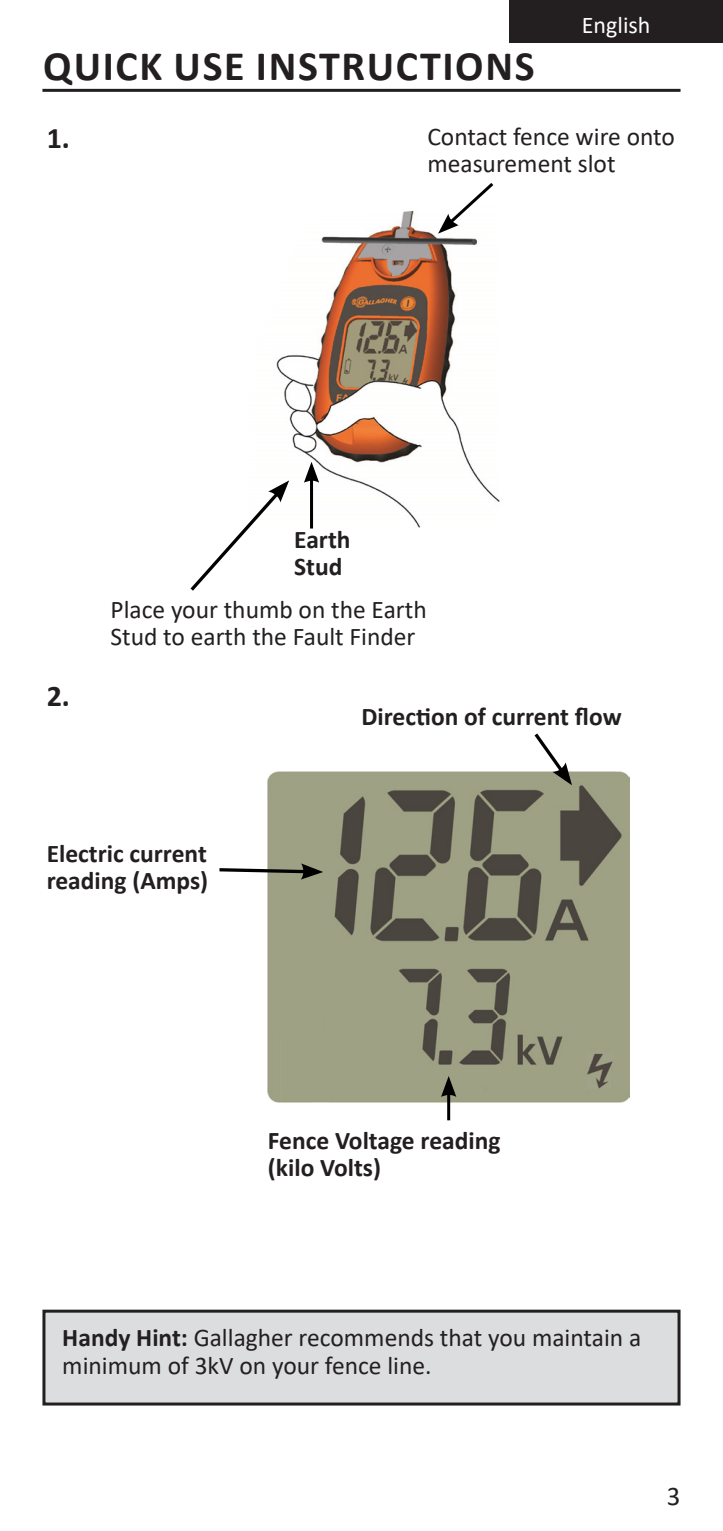
<style>
.page{position:relative;width:723px;height:1531px;background:#fff}
.page>*{position:absolute;margin:0;border:0;box-sizing:border-box;transform-origin:0 0}
.Heading_1{font:700 42px "Calibri";letter-spacing:.04em;color:#231f20}
.Body_Text{font:700 30px "Calibri";color:#231f20}
.t1{font:27px "Calibri";color:#231f20}
.Pic_Text{font:700 25.5px/27px "Calibri";color:#231f20}
.Body_Text-2{font:25.5px/27px "Calibri";color:#231f20}
.List_continue{font:25.5px/28.5px "Calibri";color:#231f20}
.t2{font:24px "Calibri";color:#fff}
.s1{font-weight:700}
</style>
<div class="page">
<hr style="left:42px;top:89px;width:638px;height:3px;background:#231f20">
<img style="left:276px;top:211px;width:224px;height:317px">
<hr style="left:310px;top:478px;width:3px;height:50px;background:#000">
<svg style="left:304px;top:462px;width:15px;height:21px"></svg>
<svg style="left:438px;top:183px;width:58px;height:51px"></svg>
<svg style="left:190px;top:480px;width:99px;height:111px"></svg>
<img style="left:268px;top:772px;width:361px;height:330px">
<svg style="left:219px;top:863px;width:104px;height:16px"></svg>
<svg style="left:531px;top:733px;width:41px;height:52px"></svg>
<hr style="left:447px;top:1092px;width:3px;height:28px;background:#000">
<svg style="left:441px;top:1076px;width:15px;height:21px"></svg>
<div style="left:44px;top:1311px;width:635px;height:93px;background:#dcdddf"></div>
<div style="left:42px;top:1309px;width:638px;height:96px;border:3px solid #231f20"></div>
<div style="left:509px;top:0;width:214px;height:42px;background:#231f20"></div>
<p class="Heading_1" style="left:43px;top:37px;width:493px">QUICK USE INSTRUCTIONS</p>
<p class="t2" style="left:582px;top:9px;width:70px">English</p>
<p class="Body_Text" style="left:47px;top:117px;width:25px">1.</p>
<p class="Body_Text-2" style="left:427px;top:122px;width:249px">Contact fence wire onto measurement slot</p>
<p class="Body_Text" style="left:47px;top:675px;width:25px">2.</p>
<p class="Pic_Text" style="left:294px;top:525px;width:58px">Earth<br>Stud</p>
<p class="Body_Text-2" style="left:110px;top:596px;width:318px">Place your thumb on the Earth<br>Stud to earth the Fault Finder</p>
<p class="Pic_Text" style="left:361px;top:702px;width:262px">Direction of current flow</p>
<p class="Pic_Text" style="left:47px;top:839px;width:163px">Electric current reading (Amps)</p>
<p class="Pic_Text" style="left:268px;top:1127px;width:234px">Fence Voltage reading</p>
<p class="Pic_Text" style="left:268px;top:1154px;width:115px">(kilo Volts)</p>
<p class="List_continue" style="left:62px;top:1322px;width:580px"><span class="s1">Handy Hint:</span> Gallagher recommends that you maintain a minimum of 3kV on your fence line.</p>
<p class="t1" style="left:667px;top:1477px;width:15px">3</p>
</div>
